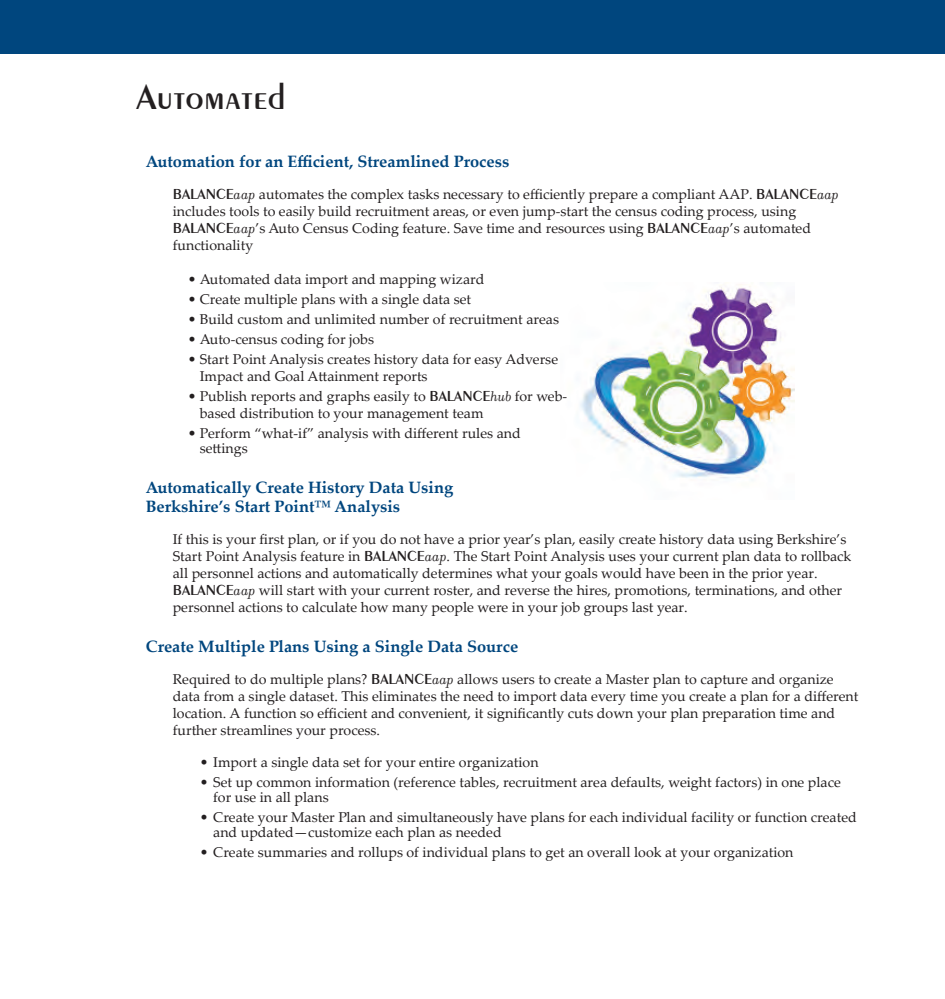
<style>
.page{position:relative;width:945px;height:999px;background:#fff}
.page>*{position:absolute;margin:0;border:0;box-sizing:border-box;transform-origin:0 0}
.t1{font:600 37.35px "Exotic 350 BT";color:#231f20}
.t2{font:700 16.5px/19.8px "Palatino Linotype";color:#00467e}
.t3{font:14.25px/17.1px "Palatino Linotype";color:#231f20}
.s1{font-family:"Exotic 350 BT";font-weight:600;font-size:15.3px}
.s2{font-family:"Filosofia";font-style:italic;font-size:15.3px}
</style>
<div class="page">
<img style="left:580px;top:284px;width:214px;height:195px">
<div style="left:0;top:0;width:945px;height:54px;background:#00467e"></div>
<h1 class="t1" style="left:136px;top:74px;width:151px">Automated</h1>
<p class="t2" style="left:146px;top:151px;width:365px">Automation for an Efficient, Streamlined Process</p>
<p class="t3" style="left:173px;top:185px;width:668px"><span class="s1">BALANCE</span><span class="s2">aap</span> automates the complex tasks necessary to efficiently prepare a compliant AAP. <span class="s1">BALANCE</span><span class="s2">aap </span>includes tools to easily build recruitment areas, or even jump-start the census coding process, using <span class="s1">BALANCE</span><span class="s2">aap</span>’s Auto Census Coding feature. Save time and resources using <span class="s1">BALANCE</span><span class="s2">aap</span>’s automated functionality</p>
<p class="t3" style="left:188px;top:270px;width:298px">• Automated data import and mapping wizard</p>
<p class="t3" style="left:188px;top:290px;width:285px">• Create multiple plans with a single data set</p>
<p class="t3" style="left:188px;top:310px;width:373px">• Build custom and unlimited number of recruitment areas</p>
<p class="t3" style="left:188px;top:330px;width:188px">• Auto-census coding for jobs</p>
<p class="t3" style="left:200px;top:350px;width:360px;text-indent:-12px">• Start Point Analysis creates history data for easy Adverse<br>Impact and Goal Attainment reports</p>
<p class="t3" style="left:200px;top:387px;width:369px;text-indent:-12px">• Publish reports and graphs easily to <span class="s1">BALANCE</span><span class="s2">hub</span> for web&shy;based distribution to your management team</p>
<p class="t3" style="left:200px;top:425px;width:323px;line-height:15px;text-indent:-12px">• Perform “what-if” analysis with different rules and settings</p>
<p class="t2" style="left:146px;top:476px;width:309px">Automatically Create History Data Using<br>Berkshire’s Start Point™ Analysis</p>
<p class="t3" style="left:173px;top:530px;width:680px">If this is your first plan, or if you do not have a prior year’s plan, easily create history data using Berkshire’s Start Point Analysis feature in <span class="s1">BALANCE</span><span class="s2">aap</span>. The Start Point Analysis uses your current plan data to rollback all personnel actions and automatically determines what your goals would have been in the prior year.<br><span class="s1">BALANCE</span><span class="s2">aap</span> will start with your current roster, and reverse the hires, promotions, terminations, and other personnel actions to calculate how many people were in your job groups last year.</p>
<p class="t2" style="left:146px;top:636px;width:374px">Create Multiple Plans Using a Single Data Source</p>
<p class="t3" style="left:173px;top:670px;width:687px">Required to do multiple plans? <span class="s1">BALANCE</span><span class="s2">aap</span> allows users to create a Master plan to capture and organize data from a single dataset. This eliminates the need to import data every time you create a plan for a different location. A function so efficient and convenient, it significantly cuts down your plan preparation time and further streamlines your process.</p>
<p class="t3" style="left:200px;top:753px;width:340px">• Import a single data set for your entire organization</p>
<p class="t3" style="left:213px;top:774px;width:629px;line-height:15px;text-indent:-13px">• Set up common information (reference tables, recruitment area defaults, weight factors) in one place for use in all plans</p>
<p class="t3" style="left:213px;top:809px;width:645px;line-height:15px;text-indent:-14px">• Create your Master Plan and simultaneously have plans for each individual facility or function created and updated—customize each plan as needed</p>
<p class="t3" style="left:200px;top:843px;width:595px">• Create summaries and rollups of individual plans to get an overall look at your organization</p>
</div>
